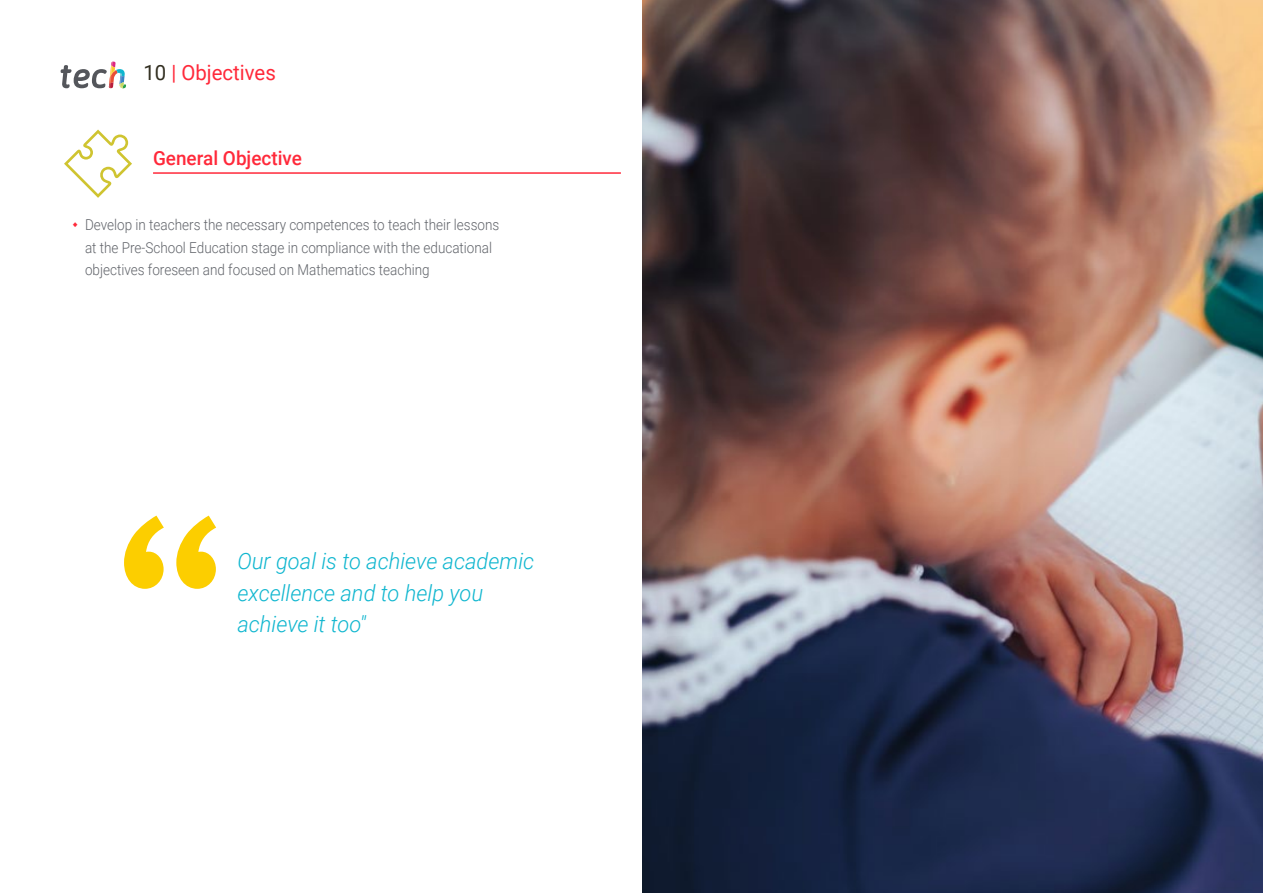
<style>
.page{position:relative;width:1263px;height:893px;background:#fff}
.page>*{position:absolute;margin:0;border:0;box-sizing:border-box;transform-origin:0 0}
.t1{font:italic 300 22.5px/31.5px "Roboto";color:#0fb6cf}
.t2{font:21px "Roboto";color:#ff293a}
.t3{font:500 19.5px "Roboto";color:#ff293a}
.t4{font:300 15px/22.5px "Roboto";color:#61646a;scale:.9 1}
.s1{color:#312e20}
</style>
<div class="page">
<img style="left:642px;top:0;width:621px;height:893px">
<hr style="left:153px;top:173px;width:468px;height:1px;background:#ff293a">
<svg style="left:64px;top:130px;width:68px;height:68px"></svg>
<svg style="left:61px;top:62px;width:65px;height:27px"></svg>
<svg style="left:124px;top:516px;width:92px;height:73px"></svg>
<h2 class="t2" style="left:144px;top:57px;width:134px"><span class="s1">10</span> | Objectives</h2>
<h3 class="t3" style="left:153px;top:144px;width:150px">General Objective</h3>
<p class="t4" style="left:85px;top:213px;width:462px">Develop in teachers the necessary competences to teach their lessons at the Pre-School Education stage in compliance with the educational objectives foreseen and focused on Mathematics teaching</p>
<h1 class="t1" style="left:237px;top:544px;width:298px">Our goal is to achieve academic excellence and to help you achieve it too"</h1>
</div>
